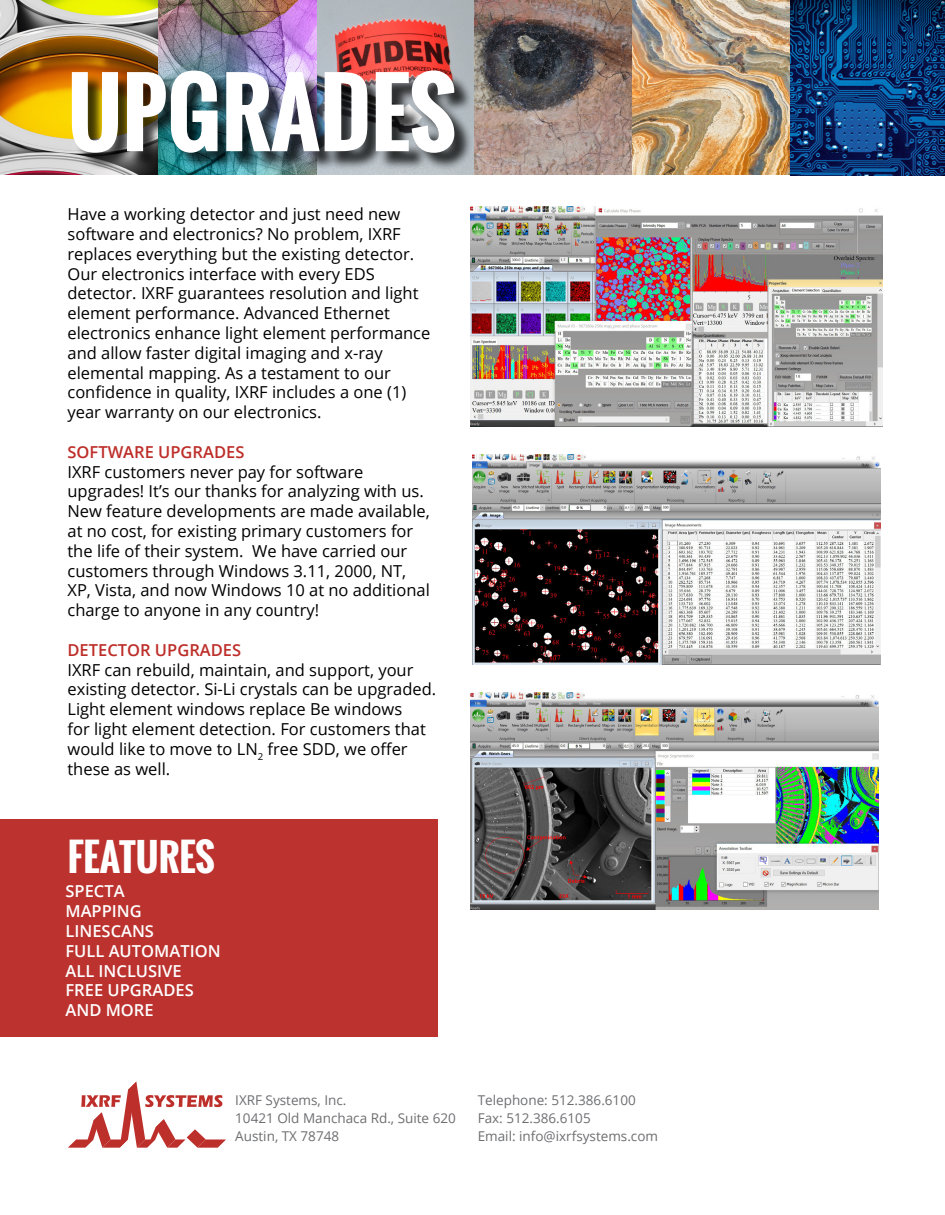
<style>
.page{position:relative;width:945px;height:1215px;background:#fff}
.page>*{position:absolute;margin:0;border:0;box-sizing:border-box;transform-origin:0 0}
.t1{font:700 90px "Oswald";color:#fff}
.t2{font:700 37.5px "Oswald";color:#fff}
.t3{font:16.5px/19.8px "Open Sans";color:#000}
.t4{font:600 16.5px "Open Sans";color:#fff}
.t5{font:600 16.5px "Open Sans";color:#bd2e29}
.t6{font:13.5px/18px "Open Sans";color:#6d6e71}
</style>
<div class="page">
<img style="left:0;top:0;width:945px;height:175px">
<svg style="left:68px;top:1082px;width:158px;height:66px"></svg>
<div style="left:74px;top:72px;width:399px;height:99px;background:#000;opacity:.75"></div>
<img style="left:471px;top:206px;width:412px;height:220px">
<img style="left:472px;top:454px;width:409px;height:210px">
<img style="left:471px;top:692px;width:408px;height:218px">
<div style="left:0;top:819px;width:437px;height:218px;background:#bb322e"></div>
<p class="t1" style="left:68px;top:45px;width:390px">UPGRADES</p>
<p class="t3" style="left:68px;top:204px;width:364px">Have a working detector and just need new software and electronics? No problem, IXRF replaces everything but the existing detector.<br>Our electronics interface with every EDS detector. IXRF guarantees resolution and light element performance. Advanced Ethernet electronics enhance light element performance and allow faster digital imaging and x-ray elemental mapping. As a testament to our confidence in quality, IXRF includes a one (1) year warranty on our electronics.</p>
<p class="t5" style="left:68px;top:441px;width:178px">SOFTWARE UPGRADES</p>
<p class="t3" style="left:68px;top:461px;width:364px">IXRF customers never pay for software upgrades! It’s our thanks for analyzing with us.<br>New feature developments are made available, at no cost, for existing primary customers for the life of their system. We have carried our customers through Windows 3.11, 2000, NT, XP, Vista, and now Windows 10 at no additional charge to anyone in any country!</p>
<p class="t5" style="left:68px;top:639px;width:175px">DETECTOR UPGRADES</p>
<p class="t3" style="left:68px;top:659px;width:370px">IXRF can rebuild, maintain, and support, your existing detector. Si-Li crystals can be upgraded.<br>Light element windows replace Be windows<br>for light element detection. For customers that would like to move to LN<sub>2</sub> free SDD, we offer these as well.</p>
<p class="t2" style="left:68px;top:829px;width:148px">FEATURES</p>
<p class="t4" style="left:66px;top:880px;width:61px">SPECTA</p>
<p class="t4" style="left:66px;top:900px;width:78px">MAPPING</p>
<p class="t4" style="left:66px;top:920px;width:90px">LINESCANS</p>
<p class="t4" style="left:66px;top:939px;width:157px">FULL AUTOMATION</p>
<p class="t4" style="left:66px;top:959px;width:118px">ALL INCLUSIVE</p>
<p class="t4" style="left:66px;top:979px;width:130px">FREE UPGRADES</p>
<p class="t4" style="left:66px;top:999px;width:90px">AND MORE</p>
<p class="t6" style="left:235px;top:1091px;width:222px">IXRF Systems, Inc.<br>10421 Old Manchaca Rd., Suite 620<br>Austin, TX 78748</p>
<p class="t6" style="left:478px;top:1091px;width:182px">Telephone: 512.386.6100<br>Fax: 512.386.6105<br>Email: info@ixrfsystems.com</p>
</div>
